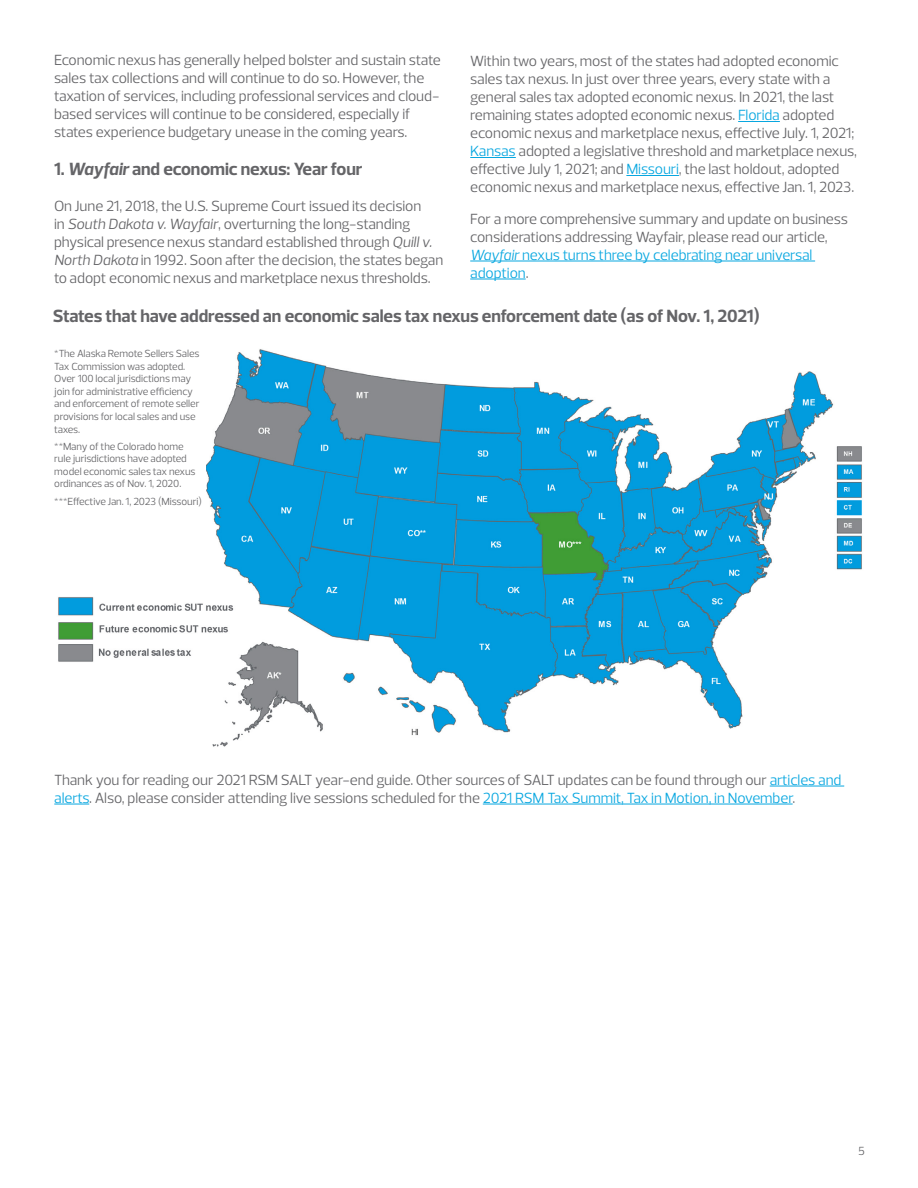
<style>
.page{position:relative;width:918px;height:1188px;background:#fff}
.page>*{position:absolute;margin:0;border:0;box-sizing:border-box;transform-origin:0 0}
.t1{font:700 18px "Prelo";letter-spacing:-.005em;color:#656568}
.t2{font:15px/18px "Prelo";letter-spacing:-.005em;color:#656568}
.t3{font:12px "Prelo";color:#656568}
.t4{font:10.5px/12.6px "Prelo";letter-spacing:-.005em;color:#656568}
.s1{font-style:italic}
.s2{color:#08a7e0}
.s3{font-style:italic;color:#08a7e0}
</style>
<div class="page">
<hr style="left:738px;top:121px;width:42px;height:1px;background:#08a7e0">
<hr style="left:470px;top:157px;width:46px;height:1px;background:#08a7e0">
<hr style="left:626px;top:175px;width:53px;height:1px;background:#08a7e0">
<hr style="left:470px;top:261px;width:345px;height:1px;background:#08a7e0">
<hr style="left:470px;top:279px;width:56px;height:1px;background:#08a7e0">
<img style="left:58px;top:349px;width:804px;height:398px">
<div style="left:54px;top:348px;width:152px;height:180px;background:#fff"></div>
<hr style="left:770px;top:786px;width:74px;height:1px;background:#08a7e0">
<hr style="left:54px;top:804px;width:35px;height:1px;background:#08a7e0">
<hr style="left:483px;top:804px;width:310px;height:1px;background:#08a7e0">
<p class="t2" style="left:54px;top:51px;width:388px">Economic nexus has generally helped bolster and sustain state sales tax collections and will continue to do so. However, the taxation of services, including professional services and cloud&shy;based services will continue to be considered, especially if states experience budgetary unease in the coming years.</p>
<p class="t1" style="left:54px;top:159px;width:310px">1. <span class="s1">Wayfair</span> and economic nexus: Year four</p>
<p class="t2" style="left:54px;top:197px;width:391px">On June 21, 2018, the U.S. Supreme Court issued its decision<br>in <span class="s1">South Dakota v. Wayfair</span>, overturning the long-standing physical presence nexus standard established through <span class="s1">Quill v.<br>North Dakota</span> in 1992. Soon after the decision, the states began to adopt economic nexus and marketplace nexus thresholds.</p>
<p class="t2" style="left:470px;top:52px;width:388px">Within two years, most of the states had adopted economic sales tax nexus. In just over three years, every state with a general sales tax adopted economic nexus. In 2021, the last remaining states adopted economic nexus. <span class="s2">Florida</span> adopted economic nexus and marketplace nexus, effective July. 1, 2021; <span class="s2">Kansas</span> adopted a legislative threshold and marketplace nexus, effective July 1, 2021; and <span class="s2">Missouri</span>, the last holdout, adopted economic nexus and marketplace nexus, effective Jan. 1, 2023.</p>
<p class="t2" style="left:470px;top:209px;width:379px">For a more comprehensive summary and update on business considerations addressing Wayfair, please read our article, <span class="s3">Wayfair</span> <span class="s2">nexus turns three by celebrating near universal adoption</span>.</p>
<p class="t1" style="left:53px;top:306px;width:708px">States that have addressed an economic sales tax nexus enforcement date (as of Nov. 1, 2021)</p>
<p class="t4" style="left:54px;top:347px;width:147px">*The Alaska Remote Sellers Sales<br>Tax Commission was adopted.<br>Over 100 local jurisdictions may join for administrative efficiency and enforcement of remote seller provisions for local sales and use taxes.</p>
<p class="t4" style="left:54px;top:440px;width:143px">**Many of the Colorado home rule jurisdictions have adopted model economic sales tax nexus ordinances as of Nov. 1, 2020.</p>
<p class="t4" style="left:54px;top:495px;width:149px">***Effective Jan. 1, 2023 (Missouri)</p>
<p class="t2" style="left:54px;top:770px;width:789px">Thank you for reading our 2021 RSM SALT year-end guide. Other sources of SALT updates can be found through our <span class="s2">articles and alerts</span>. Also, please consider attending live sessions scheduled for the <span class="s2">2021 RSM Tax Summit, Tax in Motion, in November</span>.</p>
<p class="t3" style="left:858px;top:1144px;width:8px">5</p>
</div>
